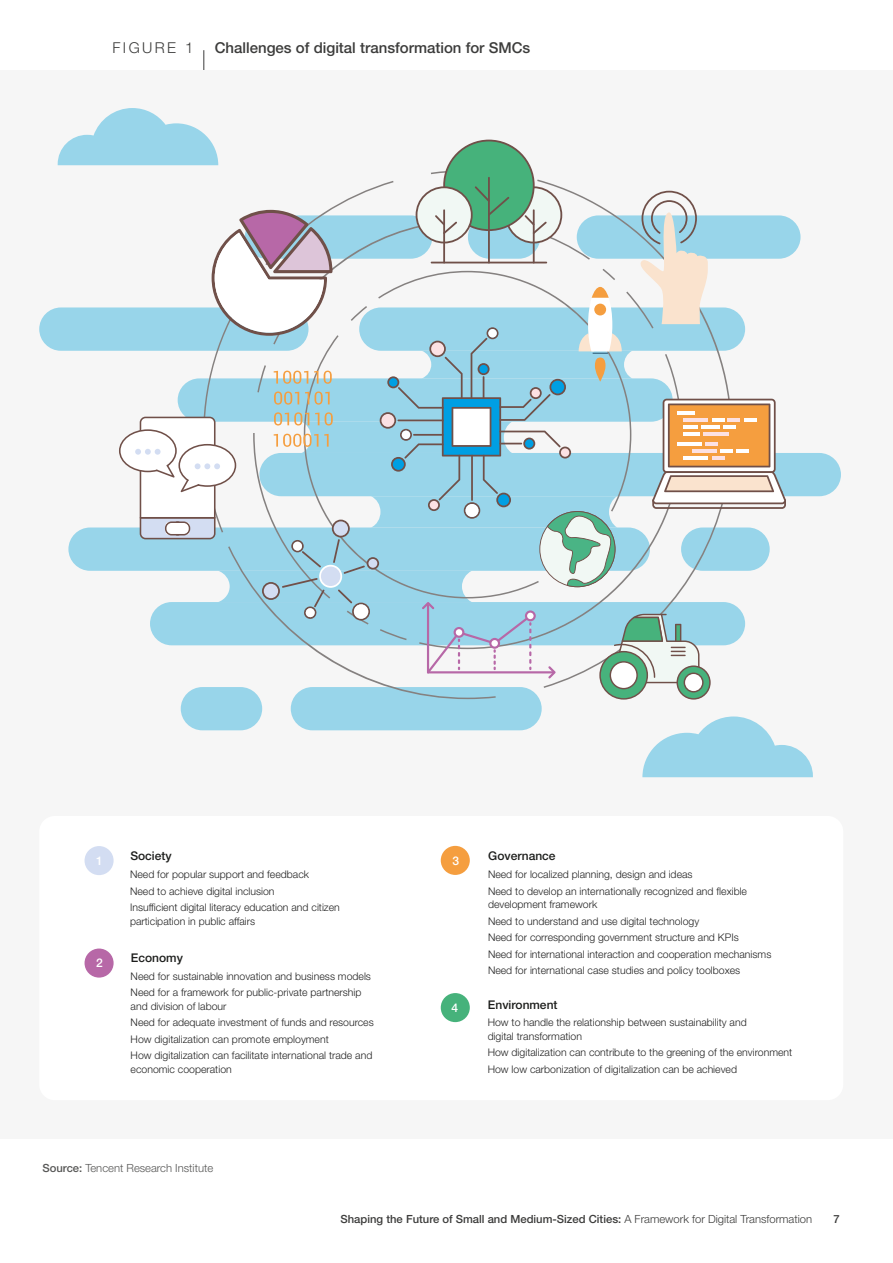
<style>
.page{position:relative;width:893px;height:1263px;background:#fff}
.page>*{position:absolute;margin:0;border:0;box-sizing:border-box;transform-origin:0 0}
.t1{font:500 15px "Helvetica Neue LT Pro";color:#3c3c3b}
.t2{font:300 15px "Helvetica Neue LT Pro";letter-spacing:.16em;color:#3c3c3b}
.t3{font:500 12px "Helvetica Neue LT Pro";color:#1d1e1c}
.t4{font:500 12px "Helvetica Neue LT Pro";color:#fff}
.t5{font:500 11.25px "Helvetica Neue LT Pro";color:#3c3c3b}
.t6{font:300 11.25px "Helvetica Neue LT Pro";color:#575756}
.t7{font:300 10.5px/16.5px "Helvetica Neue LT Pro";color:#232323}
.s1{font-weight:500}
.s2{font-weight:300}
</style>
<div class="page">
<hr style="left:204px;top:50px;width:1px;height:734px;background:#3c3c3b">
<div style="left:0;top:73px;width:893px;height:1065px;background:#f6f6f6"></div>
<div style="left:39px;top:816px;width:804px;height:284px;background:#fff;border-radius:16px"></div>
<div style="left:85px;top:846px;width:29px;height:29px;background:#d3ddf2;border-radius:50%"></div>
<div style="left:85px;top:948px;width:29px;height:29px;background:#b768a7;border-radius:50%"></div>
<div style="left:441px;top:846px;width:29px;height:29px;background:#f59e3f;border-radius:50%"></div>
<div style="left:441px;top:993px;width:29px;height:29px;background:#46b27b;border-radius:50%"></div>
<div style="left:39px;top:307px;width:269px;height:44px;background:#98d5ea;border-radius:22px"></div>
<div style="left:577px;top:215px;width:223px;height:44px;background:#98d5ea;border-radius:22px"></div>
<div style="left:291px;top:687px;width:251px;height:43px;background:#98d5ea;border-radius:22px"></div>
<div style="left:181px;top:687px;width:81px;height:43px;background:#98d5ea;border-radius:22px"></div>
<div style="left:259px;top:453px;width:582px;height:43px;background:#98d5ea;border-radius:22px"></div>
<svg style="left:642px;top:716px;width:171px;height:61px"></svg>
<svg style="left:58px;top:108px;width:728px;height:592px"></svg>
<h1 class="t2" style="left:112px;top:39px;width:82px">FIGURE 1</h1>
<h1 class="t1" style="left:215px;top:39px;width:317px">Challenges of digital transformation for SMCs</h1>
<p class="t4" style="left:96px;top:853px;width:8px">1</p>
<p class="t4" style="left:96px;top:955px;width:8px">2</p>
<p class="t3" style="left:130px;top:849px;width:43px">Society</p>
<p class="t7" style="left:130px;top:866px;width:211px">Need for popular support and feedback<br>Need to achieve digital inclusion<br>Insufficient digital literacy education and citizen</p>
<p class="t7" style="left:130px;top:912px;width:127px">participation in public affairs</p>
<p class="t3" style="left:131px;top:950px;width:54px">Economy</p>
<p class="t7" style="left:131px;top:967px;width:242px">Need for sustainable innovation and business models<br>Need for a framework for public-private partnership</p>
<p class="t7" style="left:131px;top:997px;width:245px">and division of labour<br>Need for adequate investment of funds and resources How digitalization can promote employment<br>How digitalization can facilitate international trade and</p>
<p class="t7" style="left:131px;top:1060px;width:103px">economic cooperation</p>
<p class="t4" style="left:452px;top:853px;width:8px">3</p>
<p class="t4" style="left:451px;top:1000px;width:8px">4</p>
<p class="t3" style="left:488px;top:849px;width:69px">Governance</p>
<p class="t7" style="left:488px;top:866px;width:261px">Need for localized planning, design and ideas<br>Need to develop an internationally recognized and flexible</p>
<p class="t7" style="left:488px;top:896px;width:285px">development framework<br>Need to understand and use digital technology<br>Need for corresponding government structure and KPIs<br>Need for international interaction and cooperation mechanisms Need for international case studies and policy toolboxes</p>
<p class="t3" style="left:488px;top:997px;width:71px">Environment</p>
<p class="t7" style="left:488px;top:1016px;width:261px;line-height:13.5px">How to handle the relationship between sustainability and digital transformation</p>
<p class="t7" style="left:488px;top:1044px;width:306px">How digitalization can contribute to the greening of the environment<br>How low carbonization of digitalization can be achieved</p>
<p class="t6" style="left:43px;top:1161px;width:172px"><span class="s1">Source:</span> Tencent Research Institute</p>
<p class="t5" style="left:341px;top:1212px;width:473px">Shaping the Future of Small and Medium-Sized Cities: <span class="s2">A Framework for Digital Transformation</span></p>
<p class="t5" style="left:834px;top:1212px;width:8px">7</p>
</div>
